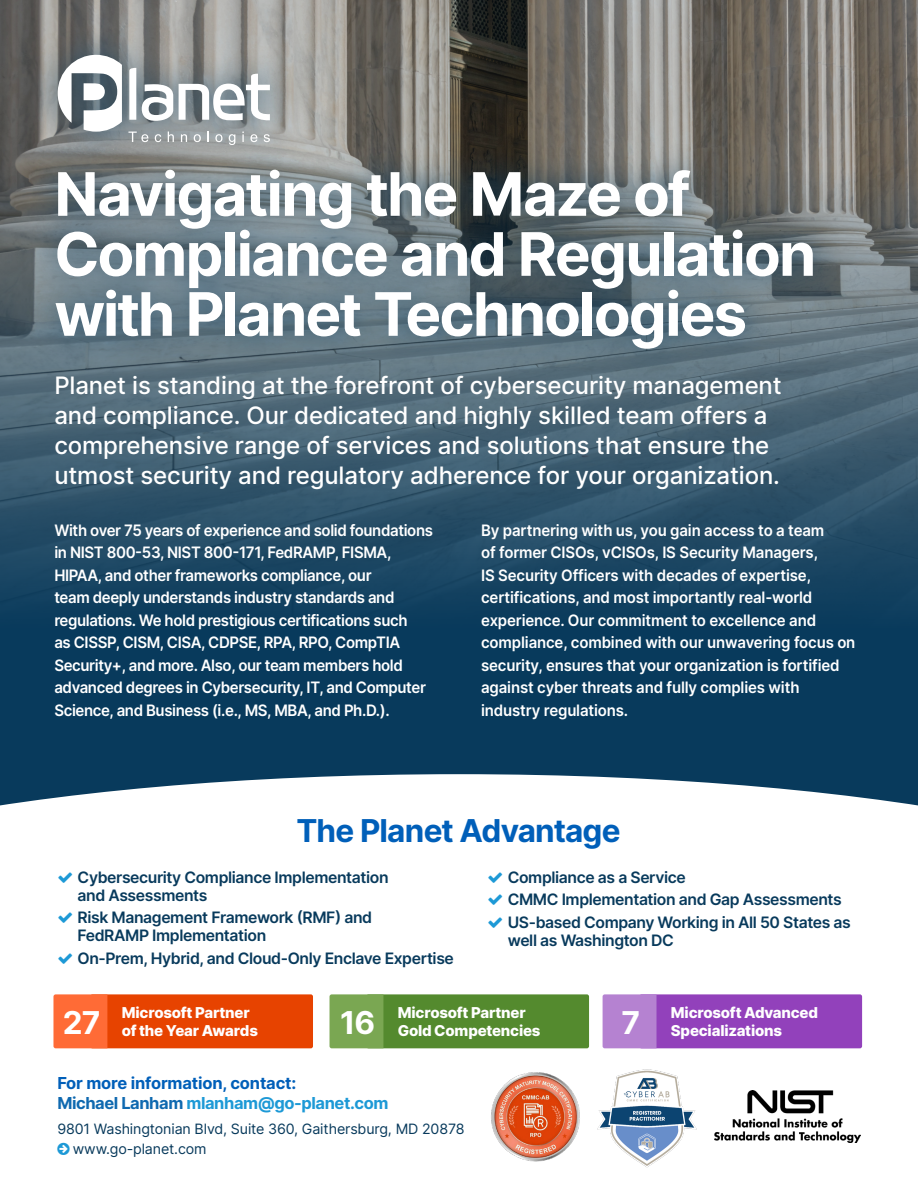
<style>
.page{position:relative;width:918px;height:1188px;background:#fff}
.page>*{position:absolute;margin:0;border:0;box-sizing:border-box;transform-origin:0 0}
.t1{font:700 60px/60px "Inter";letter-spacing:-.03em;color:#fff}
.Heading_1{font:700 31.5px "Inter";letter-spacing:-.03em;color:#005fb9}
.Heading_1-2{font:700 31.5px "Inter";color:#fff}
.Lead{font:500 24px/30px "Inter";letter-spacing:-.005em;color:#fff}
.Heading_3{font:700 16.5px/19.5px "Inter";letter-spacing:-.025em;color:#005fb9}
.Lead-2{font:600 15.75px/22.5px "Inter";letter-spacing:-.025em;color:#fff;scale:.95 1}
.t2{font:600 15.75px/18px "Inter";letter-spacing:-.025em;color:#083a5c}
.Heading_1-3{font:800 15px "Inter";letter-spacing:-.015em;color:#fff}
.Contact_Details{font:14.25px/19.5px "Inter";letter-spacing:-.01em;color:#083a5c}
.s1{color:#0f69b0}
.s2{color:#1d99d6}
</style>
<div class="page">
<div style="left:0;top:0;width:918px;height:877px;background:#083a5c"></div>
<img style="left:0;top:0;width:918px;height:602px">
<svg style="left:0;top:774px;width:918px;height:275px"></svg>
<div style="left:28px;top:141px;width:815px;height:237px;background:#083a5c;opacity:.75"></div>
<div style="left:28px;top:25px;width:270px;height:147px;background:#083a5c;opacity:.75"></div>
<svg style="left:128px;top:132px;width:20px;height:10px"></svg>
<svg style="left:155px;top:134px;width:6px;height:8px"></svg>
<svg style="left:168px;top:132px;width:6px;height:10px"></svg>
<svg style="left:181px;top:134px;width:6px;height:8px"></svg>
<svg style="left:194px;top:134px;width:7px;height:8px"></svg>
<svg style="left:207px;top:132px;width:2px;height:10px"></svg>
<svg style="left:215px;top:134px;width:8px;height:8px"></svg>
<svg style="left:229px;top:134px;width:6px;height:11px"></svg>
<svg style="left:242px;top:132px;width:2px;height:10px"></svg>
<svg style="left:250px;top:134px;width:7px;height:8px"></svg>
<svg style="left:264px;top:134px;width:6px;height:8px"></svg>
<svg style="left:129px;top:68px;width:7px;height:52px"></svg>
<svg style="left:142px;top:84px;width:31px;height:37px"></svg>
<svg style="left:179px;top:74px;width:91px;height:47px;background:#b0b7ba"></svg>
<svg style="left:58px;top:55px;width:64px;height:77px;background:#afb5b9"></svg>
<img style="left:491px;top:1072px;width:89px;height:90px">
<img style="left:714px;top:1090px;width:147px;height:52px">
<img style="left:597px;top:1069px;width:100px;height:99px">
<div style="left:90px;top:994px;width:223px;height:54px;background:#e74300;border-radius:2px"></div>
<div style="left:53px;top:994px;width:54px;height:54px;background:#ff6b36"></div>
<div style="left:366px;top:994px;width:223px;height:54px;background:#548a2e;border-radius:2px"></div>
<div style="left:330px;top:994px;width:53px;height:54px;background:#7aa752"></div>
<div style="left:639px;top:994px;width:223px;height:54px;background:#9241bb;border-radius:2px"></div>
<div style="left:603px;top:994px;width:54px;height:54px;background:#b582d1"></div>
<svg style="left:58px;top:872px;width:14px;height:11px"></svg>
<svg style="left:58px;top:913px;width:14px;height:10px"></svg>
<svg style="left:58px;top:953px;width:14px;height:11px"></svg>
<svg style="left:489px;top:872px;width:13px;height:11px"></svg>
<svg style="left:489px;top:895px;width:13px;height:10px"></svg>
<svg style="left:489px;top:917px;width:13px;height:11px"></svg>
<p class="t1" style="left:54px;top:163px;width:763px">Navigating the Maze of<br>Compliance and Regulation with Planet Technologies</p>
<p class="Lead" style="left:54px;top:370px;width:729px">Planet is standing at the forefront of cybersecurity management and compliance. Our dedicated and highly skilled team offers a comprehensive range of services and solutions that ensure the utmost security and regulatory adherence for your organization.</p>
<p class="Lead-2" style="left:54px;top:519px;width:400px">With over 75 years of experience and solid foundations in NIST 800-53, NIST 800-171, FedRAMP, FISMA, HIPAA, and other frameworks compliance, our<br>team deeply understands industry standards and regulations. We hold prestigious certifications such<br>as CISSP, CISM, CISA, CDPSE, RPA, RPO, CompTIA Security+, and more. Also, our team members hold advanced degrees in Cybersecurity, IT, and Computer Science, and Business (i.e., MS, MBA, and Ph.D.).</p>
<p class="Lead-2" style="left:481px;top:519px;width:396px">By partnering with us, you gain access to a team<br>of former CISOs, vCISOs, IS Security Managers,<br>IS Security Officers with decades of expertise, certifications, and most importantly real-world experience. Our commitment to excellence and compliance, combined with our unwavering focus on security, ensures that your organization is fortified against cyber threats and fully complies with industry regulations.</p>
<p class="Heading_1" style="left:297px;top:808px;width:325px">The Planet Advantage</p>
<p class="t2" style="left:78px;top:868px;width:313px">Cybersecurity Compliance Implementation and Assessments</p>
<p class="t2" style="left:78px;top:908px;width:296px">Risk Management Framework (RMF) and<br>FedRAMP Implementation</p>
<p class="t2" style="left:78px;top:949px;width:378px">On-Prem, Hybrid, and Cloud-Only Enclave Expertise</p>
<p class="t2" style="left:508px;top:868px;width:180px">Compliance as a Service</p>
<p class="t2" style="left:508px;top:890px;width:335px">CMMC Implementation and Gap Assessments</p>
<p class="t2" style="left:508px;top:913px;width:345px">US-based Company Working in All 50 States as well as Washington DC</p>
<p class="Heading_1-2" style="left:63px;top:1000px;width:39px">27</p>
<p class="Heading_1-3" style="left:122px;top:1002px;width:130px">Microsoft Partner</p>
<p class="Heading_1-3" style="left:122px;top:1020px;width:138px">of the Year Awards</p>
<p class="Heading_1-2" style="left:340px;top:1000px;width:36px">16</p>
<p class="Heading_1-3" style="left:398px;top:1002px;width:130px">Microsoft Partner</p>
<p class="Heading_1-3" style="left:398px;top:1020px;width:144px">Gold Competencies</p>
<p class="Heading_1-2" style="left:621px;top:1000px;width:20px">7</p>
<p class="Heading_1-3" style="left:671px;top:1002px;width:149px">Microsoft Advanced</p>
<p class="Heading_1-3" style="left:671px;top:1020px;width:113px">Specializations</p>
<p class="Heading_3" style="left:57px;top:1073px;width:333px">For more information, contact:<br><span class="s1">Michael Lanham</span> <span class="s2">mlanham@go-planet.com</span></p>
<p class="Contact_Details" style="left:73px;top:1119px;width:393px;text-indent:-15px">9801 Washingtonian Blvd, Suite 360, Gaithersburg, MD 20878 www.go-planet.com</p>
</div>
